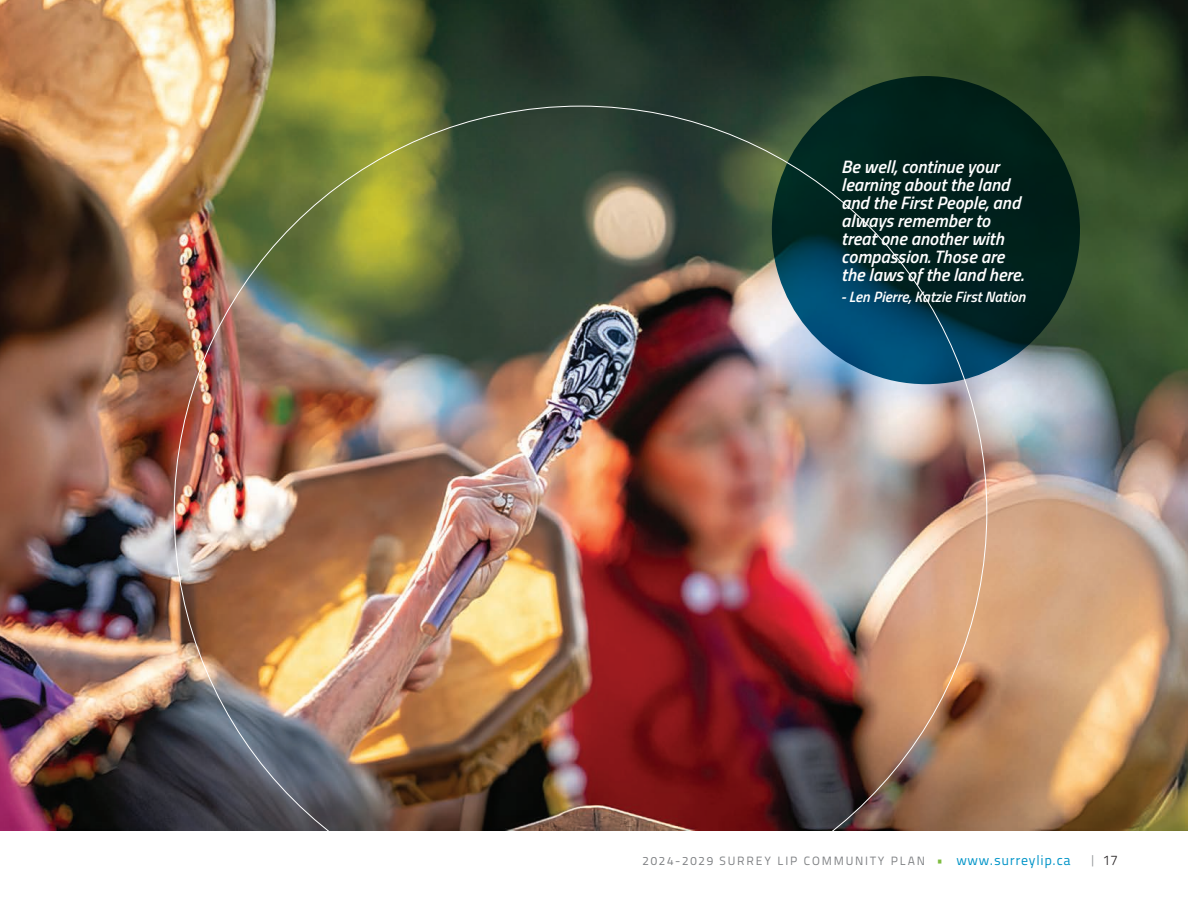
<style>
.page{position:relative;width:1188px;height:918px;background:#fff}
.page>*{position:absolute;margin:0;border:0;box-sizing:border-box;transform-origin:0 0}
.Call_out{font:italic 600 18px/18px "Titillium Web";color:#fff}
.Call_out-2{font:italic 600 15px "Titillium Web";color:#fff}
.t1{font:13.8px "Titillium Text 25 L 250 wt";color:#231f20}
.t2{font:12px "Titillium Text 25 L 400 wt";letter-spacing:.15em;color:#808285}
.s1{font-size:13.8px;color:#7fbd41}
.s2{font-size:13.8px;color:#0094c8}
.s3{color:#939598}
</style>
<div class="page">
<img style="left:0;top:0;width:1188px;height:830px">
<div style="left:772px;top:76px;width:308px;height:308px;background:#00201a;border-radius:50%"></div>
<img style="left:174px;top:106px;width:813px;height:725px">
<p class="Call_out" style="left:841px;top:157px;width:184px">Be well, continue your learning about the land and the First People, and always remember to treat one another with compassion. Those are the laws of the land here.</p>
<p class="Call_out-2" style="left:841px;top:285px;width:186px">- Len Pierre, Katzie First Nation</p>
<p class="t2" style="left:643px;top:852px;width:430px">2024-2029 SURREY LIP COMMUNITY PLAN <span class="s1">•</span> <span class="s2">www.surreylip.ca</span></p>
<p class="t1" style="left:1089px;top:850px;width:30px"><span class="s3">|</span> 17</p>
</div>
